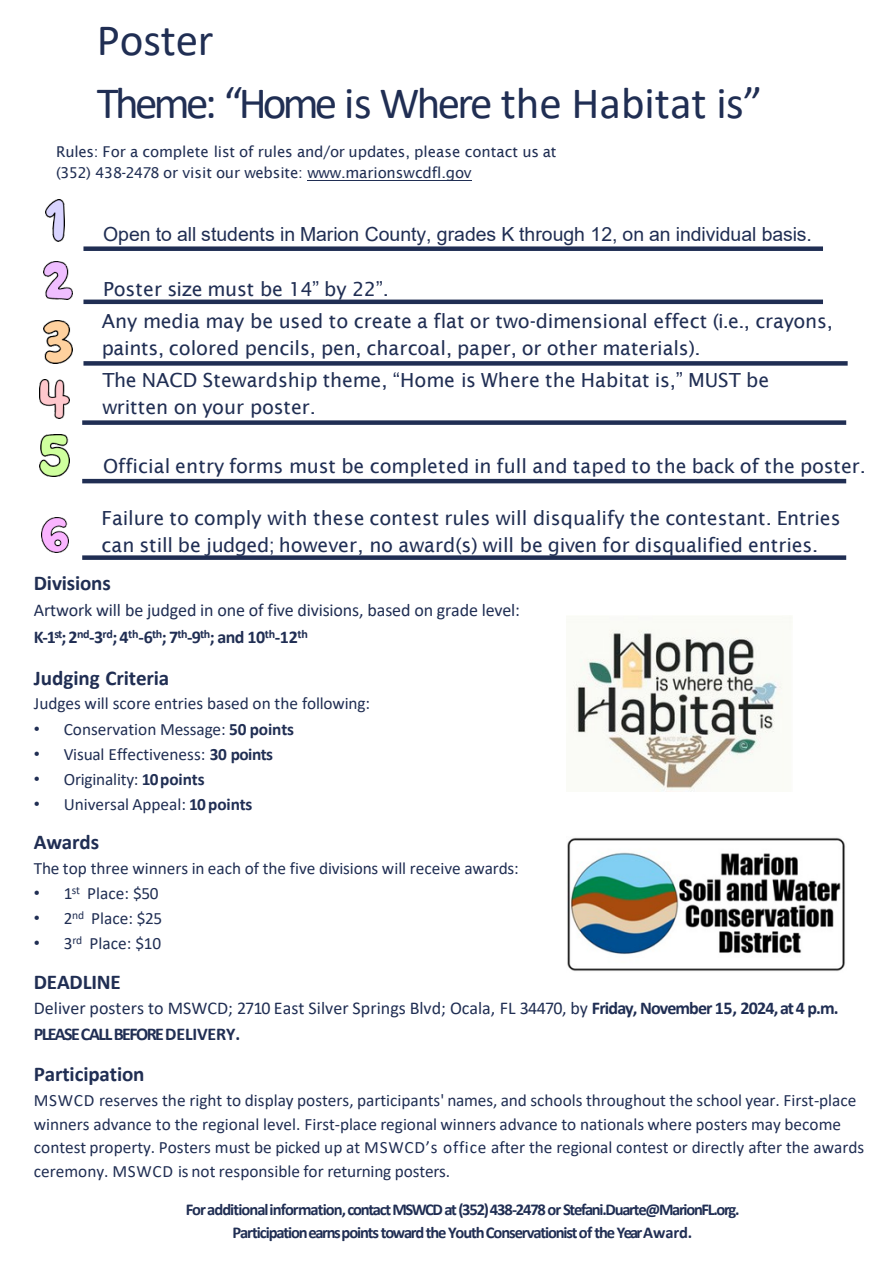
<style>
.page{position:relative;width:893px;height:1264px;background:#fff}
.page>*{position:absolute;margin:0;border:0;box-sizing:border-box;transform-origin:0 0}
.t1{font:45px "Calibri";letter-spacing:-.06em;color:#202e53}
.t2{font:45px "Calibri";letter-spacing:-.005em;color:#202e53}
.t3{font:700 21px "Calibri";letter-spacing:-.005em;color:#202e53}
.t4{font:19.5px/27px "Lucida Sans";color:#202e53}
.t5{font:19.5px "Arial";color:#202e53}
.t6{font:18px "Calibri";letter-spacing:-.005em;color:#202e53}
.t7{font:700 18px "Calibri";letter-spacing:-.035em;color:#202e53}
.t8{font:700 18px "Calibri";letter-spacing:-.08em;color:#202e53}
.t9{font:17.25px/23.5px "Calibri";color:#202e53}
.t10{font:700 16.5px "Calibri";letter-spacing:-.07em;color:#202e53}
.t11{font:15px "Lucida Sans";letter-spacing:-.01em;color:#202e53}
.s1{font-family:"Arial"}
.s2{font-weight:700}
</style>
<div class="page">
<div style="left:82px;top:555px;width:764px;height:5px;background:#202e53"></div>
<img style="left:573px;top:617px;width:218px;height:174px">
<hr style="left:82px;top:479px;width:764px;height:4px;background:#202e53">
<div style="left:83px;top:361px;width:764px;height:5px;background:#202e53"></div>
<div style="left:82px;top:420px;width:764px;height:5px;background:#202e53"></div>
<div style="left:83px;top:246px;width:740px;height:5px;background:#202e53"></div>
<hr style="left:83px;top:300px;width:740px;height:4px;background:#202e53">
<img style="left:45px;top:199px;width:20px;height:42px">
<img style="left:44px;top:262px;width:28px;height:38px">
<img style="left:44px;top:320px;width:28px;height:43px">
<img style="left:40px;top:435px;width:30px;height:41px">
<img style="left:41px;top:517px;width:28px;height:36px">
<img style="left:40px;top:379px;width:30px;height:39px">
<hr style="left:307px;top:180px;width:164px;height:1px;background:#202e53">
<img style="left:567px;top:837px;width:278px;height:134px">
<h2 class="t2" style="left:97px;top:8px;width:118px">Poster</h2>
<h2 class="t1" style="left:97px;top:71px;width:667px">Theme: “Home is Where the Habitat is”</h2>
<p class="t11" style="left:56px;top:143px;width:501px">Rules: For a complete list of rules and/or updates, please contact us at</p>
<p class="t11" style="left:56px;top:164px;width:417px">(352) 438-2478 or visit our website: www.marionswcdfl.gov</p>
<p class="t5" style="left:103px;top:221px;width:710px">Open to all students in Marion County, grades K through 12, on an individual basis.</p>
<p class="t4" style="left:103px;top:275px;width:287px">Poster size must be 14” by 22”.</p>
<p class="t4" style="left:102px;top:307px;width:732px">Any media may be used to create a flat or two-dimensional effect (i.e., crayons, paints, colored pencils, pen, charcoal, paper, or other materials).</p>
<p class="t4" style="left:102px;top:367px;width:668px">The NACD Stewardship theme, “Home is Where the Habitat is,” MUST be written on your poster.</p>
<p class="t4" style="left:103px;top:452px;width:764px">Official entry forms must be completed in full and taped to the back of the poster.</p>
<p class="t4" style="left:102px;top:504px;width:740px">Failure to comply with these contest rules will disqualify the contestant. Entries can still be judged; however, no award(s) will be given for disqualified entries.</p>
<p class="t3" style="left:34px;top:568px;width:78px">Divisions</p>
<p class="t6" style="left:34px;top:597px;width:487px">Artwork will be judged in one of five divisions, based on grade level:</p>
<p class="t7" style="left:34px;top:625px;width:275px">K-1<sup>st</sup>;2<sup>nd</sup>-3<sup>rd</sup>;4<sup>th</sup>-6<sup>th</sup>; 7<sup>th</sup>-9<sup>th</sup>; and 10<sup>th</sup>-12<sup>th</sup></p>
<p class="t3" style="left:34px;top:663px;width:137px">Judging Criteria</p>
<p class="t9" style="left:34px;top:691px;width:338px">Judges will score entries based on the following:</p>
<p class="t9" style="left:34px;top:716px;width:262px"><span class="s1">•</span> Conservation Message: <span class="s2">50 points</span></p>
<p class="t9" style="left:34px;top:741px;width:241px"><span class="s1">•</span> Visual Effectiveness: <span class="s2">30 points</span></p>
<p class="t9" style="left:34px;top:766px;width:172px"><span class="s1">•</span> Originality: <span class="s2">10points</span></p>
<p class="t9" style="left:34px;top:792px;width:220px"><span class="s1">•</span> Universal Appeal: <span class="s2">10points</span></p>
<p class="t3" style="left:34px;top:827px;width:67px">Awards</p>
<p class="t9" style="left:34px;top:856px;width:486px">The top three winners in each of the five divisions will receive awards:</p>
<p class="t9" style="left:34px;top:881px;width:126px"><span class="s1">•</span> 1<sup>st</sup> Place: $50</p>
<p class="t9" style="left:34px;top:906px;width:130px"><span class="s1">•</span> 2<sup>nd</sup> Place: $25</p>
<p class="t9" style="left:34px;top:931px;width:129px"><span class="s1">•</span> 3<sup>rd</sup> Place: $10</p>
<p class="t3" style="left:34px;top:967px;width:88px">DEADLINE</p>
<p class="t6" style="left:34px;top:995px;width:806px">Deliver posters to MSWCD; 2710 East Silver Springs Blvd; Ocala, FL 34470, by <span class="s2">Friday,November15, 2024,at4p.m.</span></p>
<p class="t8" style="left:34px;top:1021px;width:208px">PLEASECALLBEFOREDELIVERY.</p>
<p class="t3" style="left:34px;top:1059px;width:112px">Participation</p>
<p class="t9" style="left:34px;top:1088px;width:831px">MSWCD reserves the right to display posters, participants' names, and schools throughout the school year. First-place winners advance to the regional level. First-place regional winners advance to nationals where posters may become contest property. Posters must be picked up at MSWCD’s office after the regional contest or directly after the awards ceremony. MSWCD is not responsible for returning posters.</p>
<p class="t10" style="left:186px;top:1198px;width:555px">Foradditionalinformation, contact MSWCD at(352) 438-2478 or Stefani.Duarte@MarionFL.org.</p>
<p class="t10" style="left:232px;top:1221px;width:461px">Participation earnspoints towardthe Youth Conservationist of the YearAward.</p>
</div>
